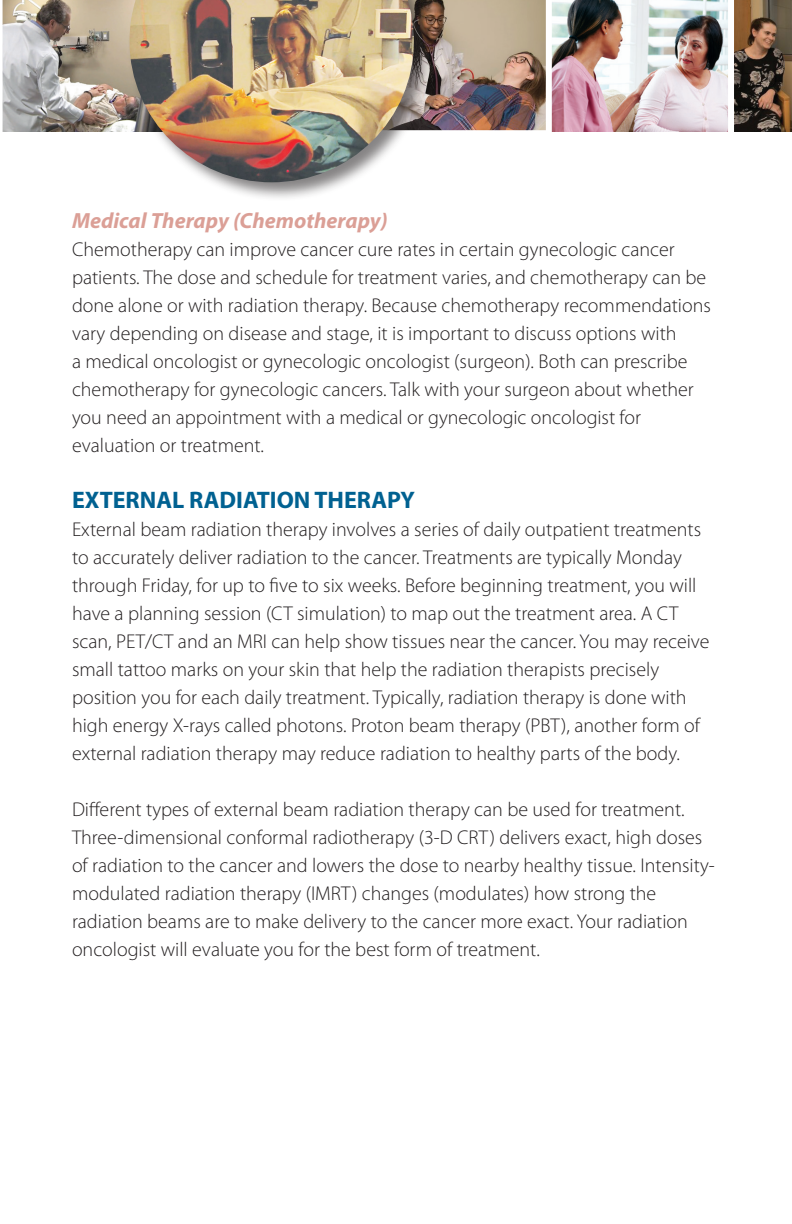
<style>
.page{position:relative;width:792px;height:1224px;background:#fff}
.page>*{position:absolute;margin:0;border:0;box-sizing:border-box;transform-origin:0 0}
.t1{font:700 24px "Myriad Pro";color:#006191}
.t2{font:italic 700 22px "Myriad Pro";color:#db9f96}
.t3{font:300 20px/28px "Myriad Pro";color:#231f20}
</style>
<div class="page">
<img style="left:3px;top:0;width:124px;height:131px">
<img style="left:433px;top:0;width:113px;height:131px">
<img style="left:734px;top:0;width:58px;height:131px">
<img style="left:552px;top:0;width:176px;height:131px">
<div style="left:127px;top:0;width:306px;height:201px;background:#231f20;opacity:.55"></div>
<img style="left:130px;top:0;width:284px;height:182px">
<p class="t2" style="left:72px;top:206px;width:317px">Medical Therapy (Chemotherapy)</p>
<p class="t3" style="left:72px;top:235px;width:640px">Chemotherapy can improve cancer cure rates in certain gynecologic cancer patients. The dose and schedule for treatment varies, and chemotherapy can be done alone or with radiation therapy. Because chemotherapy recommendations vary depending on disease and stage, it is important to discuss options with<br>a medical oncologist or gynecologic oncologist (surgeon). Both can prescribe chemotherapy for gynecologic cancers. Talk with your surgeon about whether you need an appointment with a medical or gynecologic oncologist for evaluation or treatment.</p>
<p class="t1" style="left:72px;top:484px;width:345px">EXTERNAL RADIATION THERAPY</p>
<p class="t3" style="left:72px;top:515px;width:639px">External beam radiation therapy involves a series of daily outpatient treatments to accurately deliver radiation to the cancer. Treatments are typically Monday through Friday, for up to five to six weeks. Before beginning treatment, you will have a planning session (CT simulation) to map out the treatment area. A CT scan, PET/CT and an MRI can help show tissues near the cancer. You may receive small tattoo marks on your skin that help the radiation therapists precisely position you for each daily treatment. Typically, radiation therapy is done with high energy X-rays called photons. Proton beam therapy (PBT), another form of external radiation therapy may reduce radiation to healthy parts of the body.</p>
<p class="t3" style="left:72px;top:795px;width:644px">Different types of external beam radiation therapy can be used for treatment.<br>Three-dimensional conformal radiotherapy (3-D CRT) delivers exact, high doses of radiation to the cancer and lowers the dose to nearby healthy tissue. Intensity&shy;modulated radiation therapy (IMRT) changes (modulates) how strong the radiation beams are to make delivery to the cancer more exact. Your radiation oncologist will evaluate you for the best form of treatment.</p>
</div>
